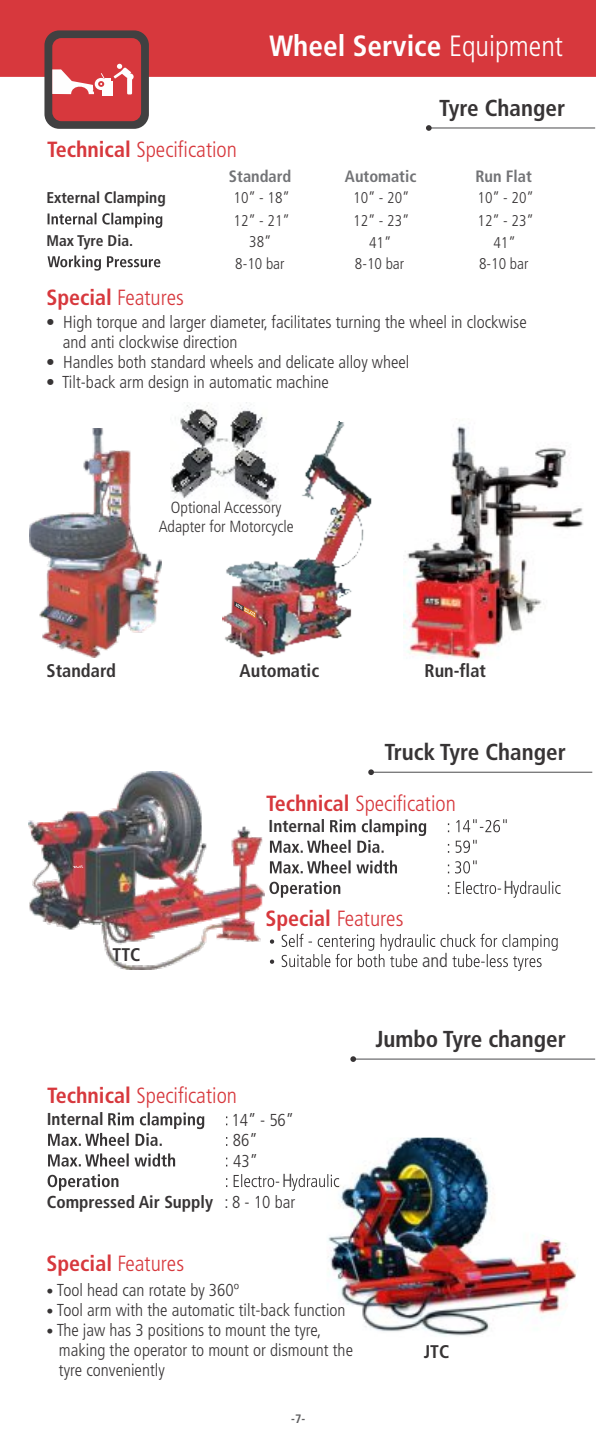
<style>
.page{position:relative;width:596px;height:1440px;background:#fff}
.page>*{position:absolute;margin:0;border:0;box-sizing:border-box;transform-origin:0 0}
.t1{font:700 condensed 29.2px "Frutiger LT";color:#fefefe}
.t2{font:700 condensed 23px "Frutiger LT";color:#373435}
.t3{font:300 condensed 22px "Frutiger LT";color:#d7383d}
.t4{font:300 condensed 18.8px "Frutiger LT";color:#373435}
.t5{font:700 condensed 18.4px "Frutiger LT";color:#373435}
.t6{font:300 condensed 17.2px/20.2px "Frutiger LT";color:#373435}
.t7{font:700 condensed 17.2px "Frutiger LT";color:#373435}
.t8{font:700 condensed 16.4px "Frutiger LT";color:#727376}
.t9{font:300 condensed 16.2px/18.8px "Frutiger LT";color:#373435;text-align:center}
.t10{font:300 condensed 15.6px/21.4px "Frutiger LT";color:#373435;text-align:center}
.t11{font:700 condensed 15.6px "Frutiger LT";color:#373435}
.t12{font:700 condensed 15.4px "Frutiger LT";color:#373435}
.t13{font:700 condensed 12.2px "Frutiger LT";color:#606062}
.s1{font-weight:300}
.s2{font-weight:700}
.s3{font-size:14px}
</style>
<div class="page">
<div style="left:0;top:0;width:595px;height:77px;background:#d7383d"></div>
<svg style="left:270px;top:934px;width:287px;height:37px"></svg>
<img style="left:28px;top:771px;width:236px;height:198px">
<svg style="left:73px;top:866px;width:10px;height:2px"></svg>
<svg style="left:269px;top:819px;width:291px;height:79px"></svg>
<img style="left:328px;top:1138px;width:250px;height:198px">
<img style="left:30px;top:429px;width:132px;height:228px">
<svg style="left:47px;top:213px;width:115px;height:15px"></svg>
<svg style="left:47px;top:255px;width:113px;height:16px"></svg>
<img style="left:403px;top:424px;width:181px;height:236px">
<img style="left:170px;top:402px;width:93px;height:97px">
<img style="left:222px;top:419px;width:150px;height:239px">
<svg style="left:234px;top:601px;width:21px;height:17px"></svg>
<hr style="left:429px;top:127px;width:165px;height:2px;background:#606062">
<svg style="left:426px;top:125px;width:5px;height:6px"></svg>
<hr style="left:372px;top:772px;width:220px;height:1px;background:#606062">
<svg style="left:368px;top:769px;width:6px;height:6px"></svg>
<hr style="left:354px;top:1059px;width:240px;height:1px;background:#606062">
<svg style="left:350px;top:1056px;width:6px;height:6px"></svg>
<svg style="left:48px;top:1112px;width:291px;height:79px"></svg>
<div style="left:44px;top:30px;width:105px;height:99px;background:#414041;border-radius:15px"></div>
<div style="left:52px;top:38px;width:89px;height:83px;background:#d7383d;border-radius:9px"></div>
<div style="left:127px;top:73px;width:6px;height:7px;background:#fefefe;border-radius:50%"></div>
<div style="left:102px;top:82px;width:11px;height:14px;background:#fefefe"></div>
<svg style="left:52px;top:64px;width:80px;height:30px"></svg>
<h1 class="t1" style="left:269px;top:34px;width:295px">Wheel Service <span class="s1">Equipment</span></h1>
<p class="t3" style="left:47px;top:141px;width:191px"><span class="s2">Technical</span> Specification</p>
<h2 class="t2" style="left:439px;top:99px;width:127px">Tyre Changer</h2>
<p class="t8" style="left:229px;top:170px;width:64px">Standard</p>
<p class="t10" style="left:233px;top:211px;width:58px">12” - 21”<br>38”<br>8-10 bar</p>
<p class="t8" style="left:475px;top:170px;width:58px">Run Flat</p>
<p class="t10" style="left:477px;top:211px;width:58px">12” - 23”<br>41”<br>8-10 bar</p>
<p class="t8" style="left:345px;top:170px;width:73px">Automatic</p>
<p class="t10" style="left:353px;top:211px;width:58px">12” - 23”<br>41”<br>8-10 bar</p>
<p class="t11" style="left:46px;top:191px;width:121px">External Clamping</p>
<p class="t10" style="left:233px;top:188px;width:58px">10” - 18”</p>
<p class="t10" style="left:353px;top:188px;width:58px">10” - 20”</p>
<p class="t10" style="left:477px;top:188px;width:58px">10” - 20”</p>
<p class="t12" style="left:46px;top:234px;width:88px">Max Tyre Dia.</p>
<p class="t3" style="left:46px;top:289px;width:139px"><span class="s2">Special</span> Features</p>
<p class="t6" style="left:63px;top:313px;width:465px;text-indent:-17px">• High torque and larger diameter, facilitates turning the wheel in clockwise and anti clockwise direction</p>
<p class="t6" style="left:46px;top:354px;width:364px">• Handles both standard wheels and delicate alloy wheel</p>
<p class="t6" style="left:46px;top:374px;width:284px">• Tilt-back arm design in automatic machine</p>
<p class="t9" style="left:158px;top:500px;width:136px">Optional Accessory<br>Adapter for Motorcycle</p>
<p class="t5" style="left:47px;top:664px;width:71px">Standard</p>
<p class="t5" style="left:239px;top:664px;width:81px">Automatic</p>
<p class="t5" style="left:424px;top:664px;width:63px">Run-flat</p>
<h2 class="t2" style="left:384px;top:743px;width:183px">Truck Tyre Changer</h2>
<p class="t3" style="left:266px;top:794px;width:191px"><span class="s2">Technical</span> Specification</p>
<p class="t5" style="left:113px;top:948px;width:29px">TTC</p>
<p class="t3" style="left:47px;top:1087px;width:191px"><span class="s2">Technical</span> Specification</p>
<p class="t7" style="left:268px;top:819px;width:58px">Internal</p>
<p class="t3" style="left:265px;top:910px;width:139px"><span class="s2">Special</span> Features</p>
<p class="t4" style="left:422px;top:953px;width:27px">and</p>
<p class="t4" style="left:503px;top:880px;width:12px">H</p>
<h2 class="t2" style="left:375px;top:1030px;width:192px">Jumbo Tyre changer</h2>
<p class="t7" style="left:47px;top:1112px;width:58px">Internal</p>
<p class="t6" style="left:231px;top:1111px;width:64px">14” - 56”<br>86”<br>43”</p>
<p class="t7" style="left:47px;top:1195px;width:250px">Compressed Air Supply <span class="s1">: 8 - 10 bar</span></p>
<p class="t4" style="left:282px;top:1173px;width:12px">H</p>
<p class="t3" style="left:46px;top:1254px;width:139px"><span class="s2">Special</span> Features</p>
<p class="t6" style="left:46px;top:1281px;width:194px"><span class="s3">•</span> Tool head can rotate by 360º</p>
<p class="t6" style="left:46px;top:1301px;width:300px"><span class="s3">•</span> Tool arm with the automatic tilt-back function</p>
<p class="t6" style="left:59px;top:1321px;width:295px;text-indent:-12px"><span class="s3">•</span> The jaw has 3 positions to mount the tyre, making the operator to mount or dismount the tyre conveniently</p>
<p class="t13" style="left:291px;top:1414px;width:16px">-7-</p>
<p class="t5" style="left:423px;top:1344px;width:27px">JTC</p>
</div>
